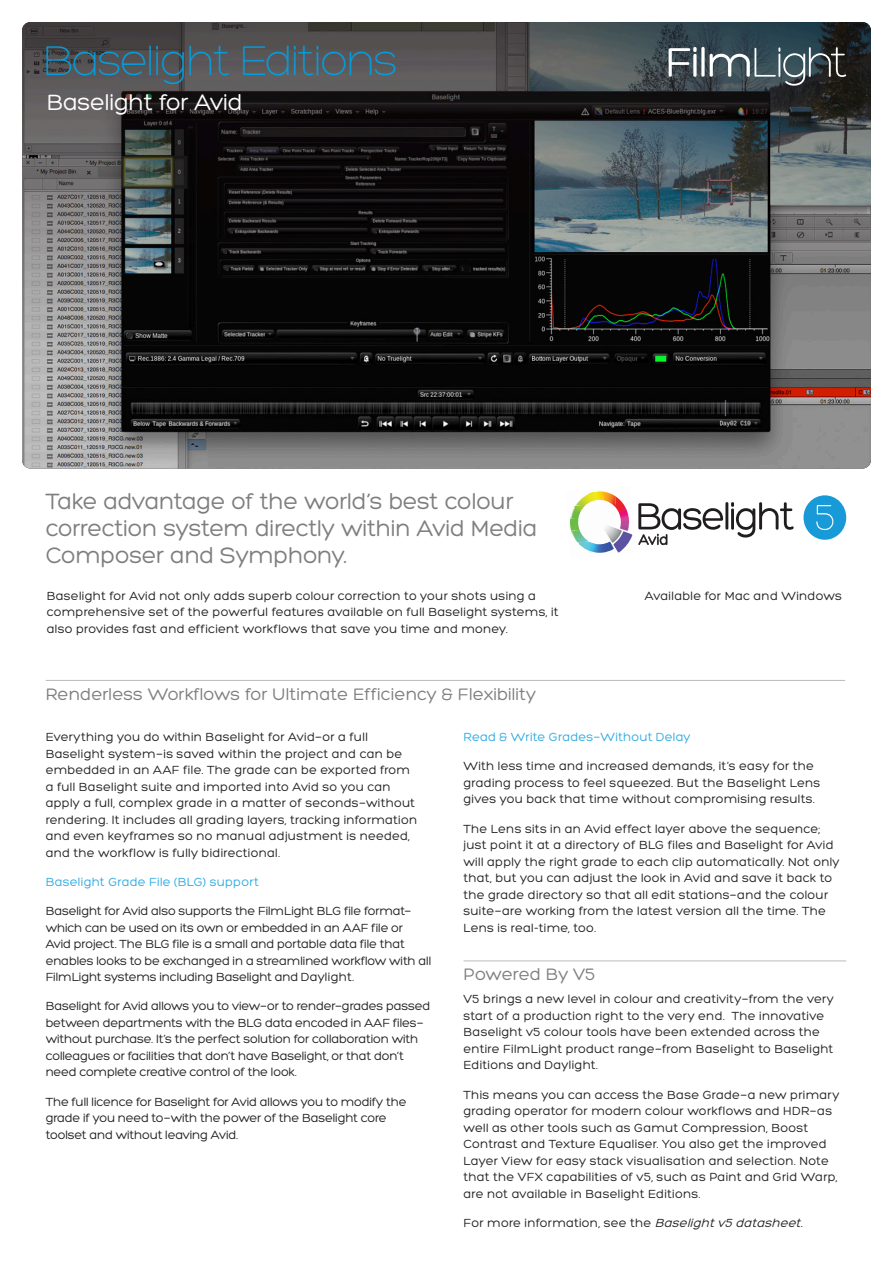
<style>
.page{position:relative;width:893px;height:1263px;background:#fff}
.page>*{position:absolute;margin:0;border:0;box-sizing:border-box;transform-origin:0 0}
.Heading_1{font:300 45px "Hero";letter-spacing:-.04em;color:#069ddc}
.Standfirst{font:24px/27px "Hero";letter-spacing:-.01em;color:#7f7e7f}
.Standfirst-2{font:24px "Hero";letter-spacing:-.01em;color:#fff}
.Heading_2{font:18px "Hero";color:#7f7e7f}
.Standard_Bodycopy{font:12.75px/16.5px "Hero";letter-spacing:.01em;color:#231f20}
.Standard_Bodycopy-2{font:12.75px/16.5px "Hero";letter-spacing:-.015em;color:#231f20}
.Subhead{font:12.75px "Hero";letter-spacing:.015em;color:#30aae1}
.s1{font-style:italic}
</style>
<div class="page">
<img style="left:22px;top:22px;width:849px;height:446px">
<hr style="left:463px;top:960px;width:383px;height:1px;background:#bbbbbc">
<hr style="left:46px;top:680px;width:799px;height:1px;background:#bbbbbc">
<svg style="left:669px;top:46px;width:28px;height:31px"></svg>
<svg style="left:701px;top:47px;width:4px;height:30px"></svg>
<svg style="left:710px;top:47px;width:136px;height:39px;background:#525f65"></svg>
<svg style="left:570px;top:491px;width:153px;height:62px"></svg>
<hr style="left:725px;top:502px;width:3px;height:28px;background:#201d1e">
<svg style="left:731px;top:502px;width:63px;height:35px"></svg>
<div style="left:803px;top:495px;width:43px;height:45px;background:#179ad7;border-radius:50%"></div>
<svg style="left:816px;top:505px;width:18px;height:25px"></svg>
<p class="Heading_1" style="left:43px;top:38px;width:356px">Baselight Editions</p>
<p class="Standfirst-2" style="left:47px;top:90px;width:197px">Baselight for Avid</p>
<p class="Standfirst" style="left:46px;top:488px;width:493px">Take advantage of the world’s best colour correction system directly within Avid Media<br>Composer and Symphony.</p>
<p class="Standard_Bodycopy" style="left:47px;top:587px;width:514px">Baselight for Avid not only adds superb colour correction to your shots using a comprehensive set of the powerful features available on full Baselight systems, it also provides fast and efficient workflows that save you time and money.</p>
<p class="Heading_2" style="left:46px;top:685px;width:492px">Renderless Workflows for Ultimate Efficiency &amp; Flexibility</p>
<p class="Standard_Bodycopy" style="left:645px;top:587px;width:199px">Available for Mac and Windows</p>
<p class="Standard_Bodycopy" style="left:46px;top:729px;width:373px">Everything you do within Baselight for Avid—or a full Baselight system—is saved within the project and can be embedded in an AAF file. The grade can be exported from a full Baselight suite and imported into Avid so you can apply a full, complex grade in a matter of seconds—without rendering. It includes all grading layers, tracking information and even keyframes so no manual adjustment is needed, and the workflow is fully bidirectional.</p>
<p class="Subhead" style="left:46px;top:875px;width:215px">Baselight Grade File (BLG) support</p>
<p class="Standard_Bodycopy-2" style="left:46px;top:903px;width:387px">Baselight for Avid also supports the FilmLight BLG file format— which can be used on its own or embedded in an AAF file or Avid project. The BLG file is a small and portable data file that enables looks to be exchanged in a streamlined workflow with all FilmLight systems including Baselight and Daylight.</p>
<p class="Standard_Bodycopy-2" style="left:46px;top:998px;width:386px">Baselight for Avid allows you to view—or to render—grades passed between departments with the BLG data encoded in AAF files— without purchase. It’s the perfect solution for collaboration with colleagues or facilities that don’t have Baselight, or that don’t need complete creative control of the look.</p>
<p class="Standard_Bodycopy-2" style="left:46px;top:1093px;width:362px">The full licence for Baselight for Avid allows you to modify the grade if you need to—with the power of the Baselight core toolset and without leaving Avid.</p>
<p class="Subhead" style="left:463px;top:730px;width:229px">Read &amp; Write Grades—Without Delay</p>
<p class="Standard_Bodycopy" style="left:463px;top:758px;width:358px">With less time and increased demands, it’s easy for the grading process to feel squeezed. But the Baselight Lens gives you back that time without compromising results.</p>
<p class="Standard_Bodycopy" style="left:463px;top:820px;width:378px">The Lens sits in an Avid effect layer above the sequence; just point it at a directory of BLG files and Baselight for Avid will apply the right grade to each clip automatically. Not only that, but you can adjust the look in Avid and save it back to the grade directory so that all edit stations—and the colour suite—are working from the latest version all the time. The Lens is real-time, too.</p>
<p class="Heading_2" style="left:463px;top:965px;width:134px">Powered By V5</p>
<p class="Standard_Bodycopy" style="left:463px;top:991px;width:372px">V5 brings a new level in colour and creativity—from the very start of a production right to the very end. The innovative Baselight v5 colour tools have been extended across the entire FilmLight product range—from Baselight to Baselight Editions and Daylight.</p>
<p class="Standard_Bodycopy" style="left:463px;top:1086px;width:377px">This means you can access the Base Grade—a new primary grading operator for modern colour workflows and HDR—as well as other tools such as Gamut Compression, Boost Contrast and Texture Equaliser. You also get the improved Layer View for easy stack visualisation and selection. Note that the VFX capabilities of v5, such as Paint and Grid Warp, are not available in Baselight Editions.</p>
<p class="Standard_Bodycopy" style="left:463px;top:1214px;width:342px">For more information, see the <span class="s1">Baselightv5 datasheet</span>.</p>
</div>
